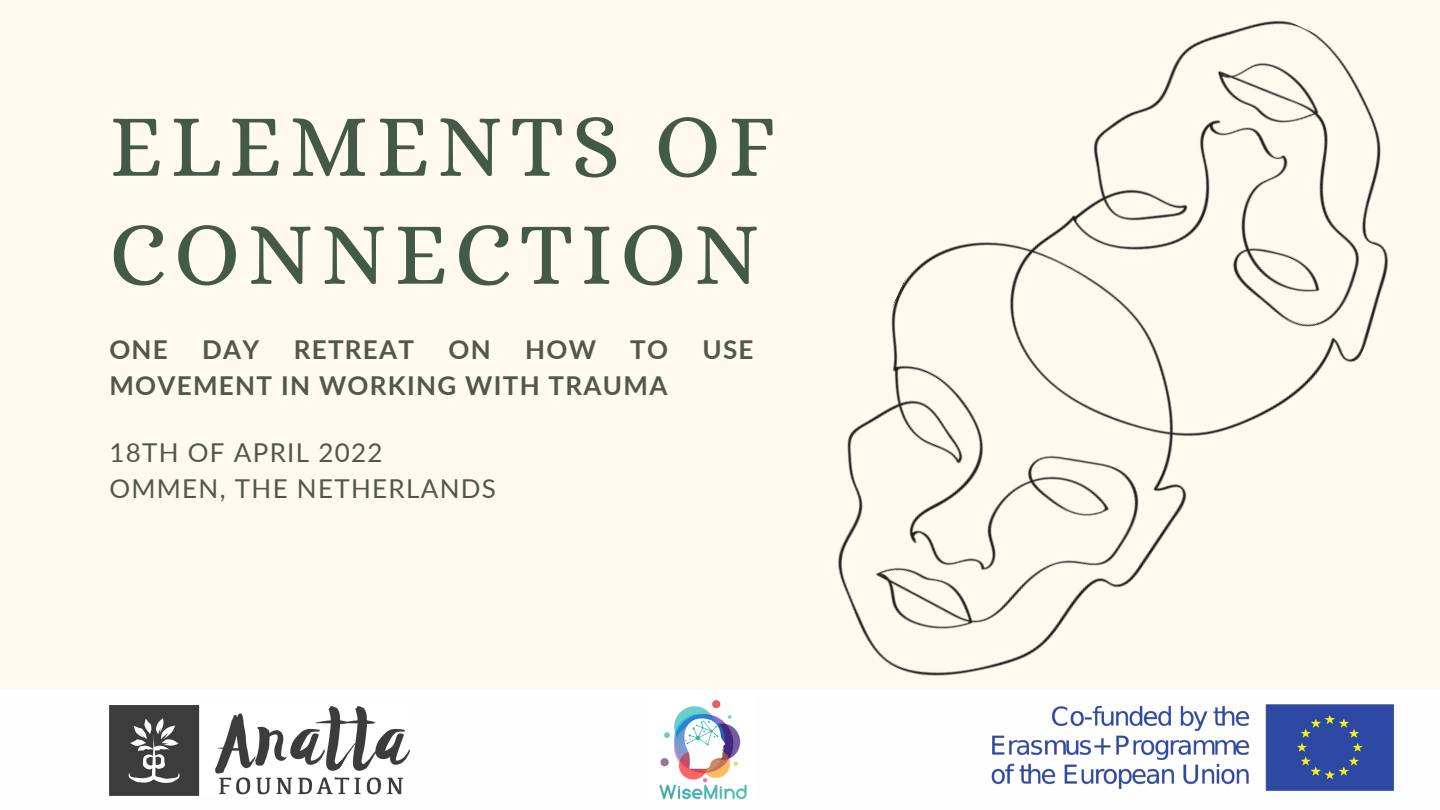
<style>
.page{position:relative;width:1440px;height:810px;background:#fff9f0}
.page>*{position:absolute;margin:0;border:0;box-sizing:border-box;transform-origin:0 0}
.t1{font:90px/108px "Alice";letter-spacing:.08em;color:#43594a}
.t2{font:700 26px "Lato";letter-spacing:.05em;color:#505948}
.t3{font:26px "Lato";letter-spacing:.05em;color:#505948}
</style>
<div class="page">
<img style="left:838px;top:20px;width:551px;height:656px">
<div style="left:0;top:689px;width:1440px;height:121px;background:#fefefe"></div>
<img style="left:109px;top:705px;width:300px;height:90px">
<img style="left:659px;top:700px;width:88px;height:100px">
<img style="left:991px;top:704px;width:403px;height:87px">
<p class="t1" style="left:109px;top:91px;width:667px">ELEMENTS OF<br>CONNECTION</p>
<p class="t2" style="left:109px;top:334px;width:60px">ONE</p>
<p class="t2" style="left:202px;top:334px;width:59px">DAY</p>
<p class="t2" style="left:294px;top:334px;width:122px">RETREAT</p>
<p class="t2" style="left:448px;top:334px;width:44px">ON</p>
<p class="t2" style="left:525px;top:334px;width:72px">HOW</p>
<p class="t2" style="left:630px;top:334px;width:39px">TO</p>
<p class="t2" style="left:702px;top:334px;width:53px">USE</p>
<p class="t2" style="left:109px;top:370px;width:560px">MOVEMENT IN WORKING WITH TRAUMA</p>
<p class="t3" style="left:109px;top:436px;width:275px">18TH OF APRIL 2022</p>
<p class="t3" style="left:109px;top:472px;width:388px">OMMEN, THE NETHERLANDS</p>
</div>
